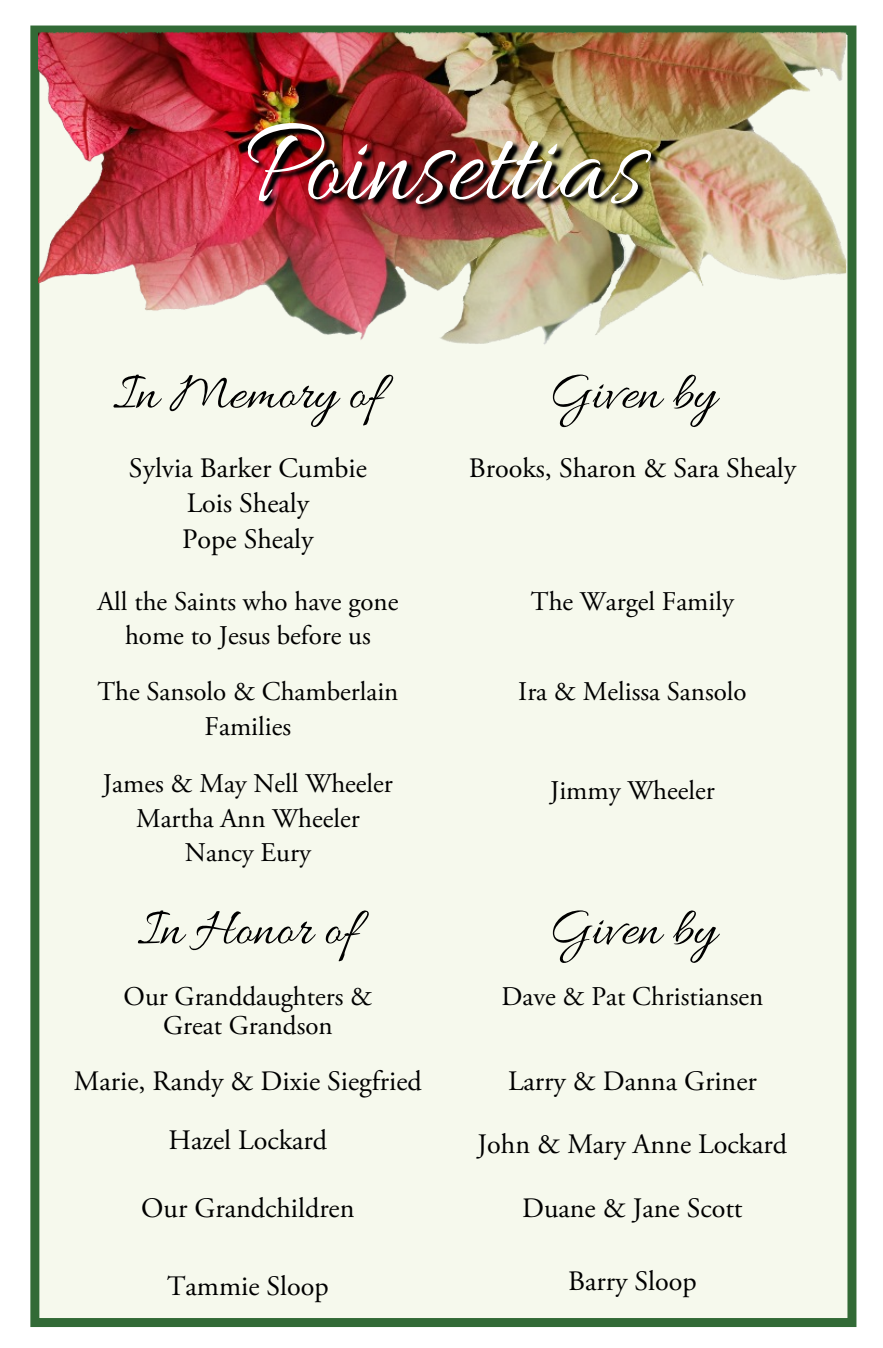
<style>
.page{position:relative;width:883px;height:1348px;background:#fff}
.page>*{position:absolute;margin:0;border:0;box-sizing:border-box;transform-origin:0 0}
.t1{font:126.23px "Allura";color:#fff;scale:.88 1}
.t2{font:54px "Allura";color:#000}
.t3{font:28.12px/35.8px "Adobe Garamond Pro";color:#000;text-align:center}
.t4{font:27px/34.4px "Adobe Garamond Pro";color:#000;text-align:center}
</style>
<div class="page">
<div style="left:30px;top:26px;width:826px;height:1301px;background:#f6f9ed;border:9px solid #326a36"></div>
<img style="left:39px;top:32px;width:807px;height:313px">
<img style="left:244px;top:69px;width:455px;height:195px">
<h1 class="t1" style="left:244px;top:95px;width:454px">Poinsettias</h1>
<h2 class="t2" style="left:113px;top:363px;width:271px">In Memory of</h2>
<h2 class="t2" style="left:549px;top:363px;width:169px">Given by</h2>
<p class="t3" style="left:129px;top:452px;width:239px">Sylvia Barker Cumbie<br>Lois Shealy<br>Pope Shealy</p>
<p class="t3" style="left:469px;top:452px;width:329px">Brooks, Sharon &amp; Sara Shealy</p>
<p class="t4" style="left:97px;top:587px;width:302px">All the Saints who have gone home to Jesus before us</p>
<p class="t4" style="left:531px;top:587px;width:205px">The Wargel Family</p>
<p class="t4" style="left:97px;top:677px;width:303px">The Sansolo &amp; Chamberlain<br>Families</p>
<p class="t4" style="left:518px;top:677px;width:230px">Ira &amp; Melissa Sansolo</p>
<p class="t4" style="left:103px;top:769px;width:291px">James &amp; May Nell Wheeler<br>Martha Ann Wheeler<br>Nancy Eury</p>
<p class="t4" style="left:550px;top:776px;width:166px">Jimmy Wheeler</p>
<h2 class="t2" style="left:137px;top:899px;width:222px">In Honor of</h2>
<h2 class="t2" style="left:549px;top:899px;width:169px">Given by</h2>
<p class="t4" style="left:124px;top:984px;width:250px;line-height:29.2px">Our Granddaughters &amp;<br>Great Grandson</p>
<p class="t4" style="left:502px;top:981px;width:263px">Dave &amp; Pat Christiansen</p>
<p class="t3" style="left:74px;top:1066px;width:349px">Marie, Randy &amp; Dixie Siegfried</p>
<p class="t3" style="left:508px;top:1066px;width:250px">Larry &amp; Danna Griner</p>
<p class="t3" style="left:169px;top:1125px;width:160px">Hazel Lockard</p>
<p class="t3" style="left:478px;top:1129px;width:311px">John &amp; Mary Anne Lockard</p>
<p class="t3" style="left:141px;top:1192px;width:215px">Our Grandchildren</p>
<p class="t3" style="left:522px;top:1192px;width:222px">Duane &amp; Jane Scott</p>
<p class="t3" style="left:167px;top:1270px;width:163px">Tammie Sloop</p>
<p class="t3" style="left:568px;top:1266px;width:130px">Barry Sloop</p>
</div>
